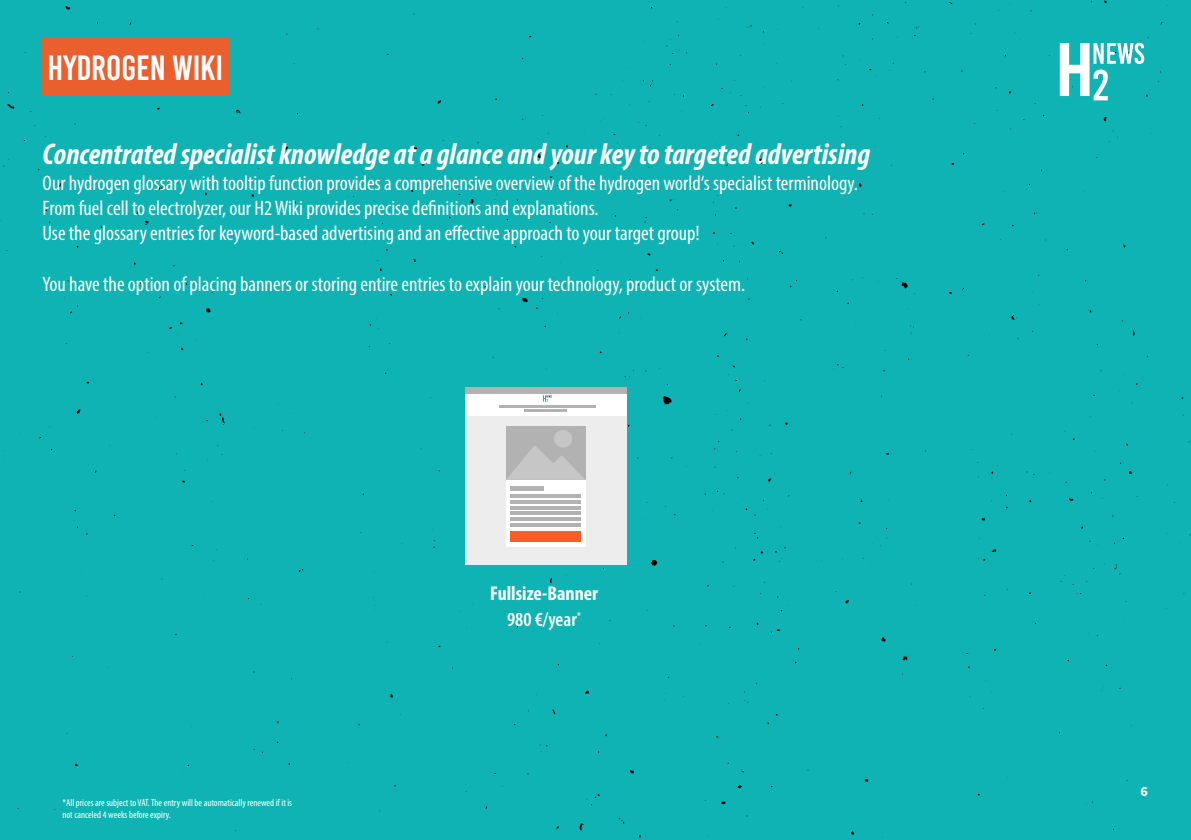
<style>
.page{position:relative;width:1191px;height:840px;background:#fff}
.page>*{position:absolute;margin:0;border:0;box-sizing:border-box;transform-origin:0 0}
.t1{font:35px "Bebas Kai";color:#fff}
.t2{font:italic 700 condensed 30px "Myriad Pro";color:#fff}
.t3{font:condensed 21px/25.2px "Myriad Pro";color:#fff}
.t4{font:700 condensed 20px "Myriad Pro";color:#fff}
.t5{font:600 condensed 20px "Myriad Pro";color:#fff}
.t6{font:700 14px "Source Sans Pro";color:#fff}
.t7{font:condensed 10px/12px "Myriad Pro";color:#fff}
</style>
<div class="page">
<div style="left:0;top:0;width:1191px;height:839px;background:#0fb3b3"></div>
<svg style="left:1059px;top:43px;width:85px;height:57px"></svg>
<div style="left:43px;top:38px;width:187px;height:57px;background:#eb5f2f"></div>
<div style="left:465px;top:389px;width:162px;height:175px;background:#ededed"></div>
<div style="left:465px;top:388px;width:162px;height:27px;background:#fff"></div>
<hr style="left:524px;top:409px;width:42px;height:3px;background:#b2b2b2">
<div style="left:465px;top:387px;width:162px;height:6px;background:#b2b2b2"></div>
<div style="left:506px;top:426px;width:79px;height:120px;background:linear-gradient(to right,#f9f9f9,#fff)"></div>
<div style="left:506px;top:426px;width:79px;height:53px;background:#b2b2b2"></div>
<div style="left:510px;top:485px;width:34px;height:5px;background:#b2b2b2"></div>
<svg style="left:510px;top:493px;width:71px;height:4px"></svg>
<svg style="left:510px;top:499px;width:71px;height:4px"></svg>
<svg style="left:510px;top:505px;width:71px;height:4px"></svg>
<hr style="left:510px;top:511px;width:71px;height:4px;background:#b2b2b2">
<hr style="left:510px;top:517px;width:71px;height:4px;background:#b2b2b2">
<hr style="left:510px;top:523px;width:71px;height:4px;background:#b2b2b2">
<svg style="left:507px;top:445px;width:77px;height:34px"></svg>
<div style="left:554px;top:430px;width:18px;height:17px;background:#c6c6c6;border-radius:50%"></div>
<svg style="left:499px;top:395px;width:96px;height:12px"></svg>
<div style="left:510px;top:531px;width:71px;height:10px;background:#f85e28"></div>
<p class="t1" style="left:48px;top:49px;width:177px">HYDROGEN WIKI</p>
<p class="t2" style="left:43px;top:136px;width:829px">Concentrated specialist knowledge at a glance and your key to targeted advertising</p>
<p class="t3" style="left:43px;top:170px;width:817px">Our hydrogen glossary with tooltip function provides a comprehensive overview of the hydrogen world‘s specialist terminology.<br>From fuel cell to electrolyzer, our H2 Wiki provides precise definitions and explanations.</p>
<p class="t3" style="left:43px;top:220px;width:658px">Use the glossary entries for keyword-based advertising and an effective approach to your target group!</p>
<p class="t3" style="left:43px;top:270px;width:704px">You have the option of placing banners or storing entire entries to explain your technology, product or system.</p>
<p class="t7" style="left:62px;top:795px;width:231px">*All prices are subject to VAT. The entry will be automatically renewed if it is not canceled 4 weeks before expiry.</p>
<p class="t4" style="left:490px;top:580px;width:109px">Fullsize-Banner</p>
<p class="t5" style="left:507px;top:607px;width:76px">980 €/year<sup>*</sup></p>
<p class="t6" style="left:1140px;top:781px;width:9px">6</p>
</div>
